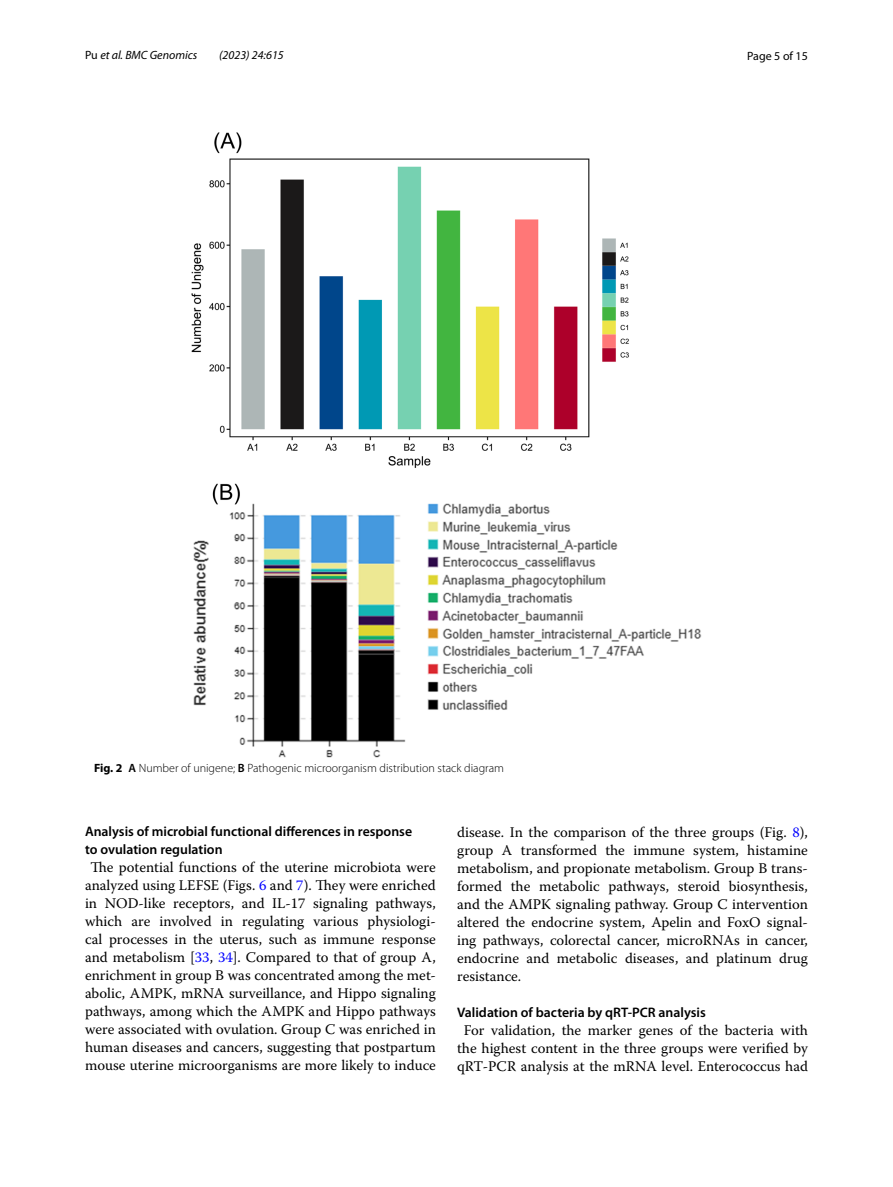
<style>
.page{position:relative;width:893px;height:1187px;background:#fff}
.page>*{position:absolute;margin:0;border:0;box-sizing:border-box;transform-origin:0 0}
.t1{font:14.7px/18px "Warnock Pro";color:#000;text-align:center}
.t2{font:600 13.8px/18px "Myriad Pro";color:#000}
.t3{font:300 12px "Myriad Pro";color:#000}
.t4{font:italic 12px "Myriad Pro";color:#000}
.t5{font:12px "Myriad Pro";color:#000}
.s1{font-style:normal}
.s2{font-weight:700}
.s3{font-weight:600}
.s4{color:#00f}
</style>
<div class="page">
<img style="left:191px;top:133px;width:511px;height:624px">
<p class="t4" style="left:85px;top:48px;width:114px"><span class="s1">Pu</span> et al. BMC Genomics</p>
<p class="t4" style="left:219px;top:48px;width:66px">(2023) 24:615</p>
<p class="t5" style="left:747px;top:48px;width:62px">Page 5 of 15</p>
<p class="t3" style="left:94px;top:761px;width:411px"><span class="s2">Fig. 2</span> <span class="s3">A</span> Number of unigene; <span class="s3">B</span> Pathogenic microorganism distribution stack diagram</p>
<p class="t2" style="left:85px;top:822px;width:329px">Analysis of microbial functional differences in response to ovulation regulation</p>
<p class="t1" style="left:85px;top:858px;width:352px">The potential functions of the uterine microbiota were analyzed using LEFSE (Figs. <span class="s4">6</span> and <span class="s4">7</span>). They were enriched in NOD-like receptors, and IL-17 signaling pathways, which are involved in regulating various physiologi&shy;cal processes in the uterus, such as immune response and metabolism [<span class="s4">33</span>, <span class="s4">34</span>]. Compared to that of group A, enrichment in group B was concentrated among the met&shy;abolic, AMPK, mRNA surveillance, and Hippo signaling pathways, among which the AMPK and Hippo pathways were associated with ovulation. Group C was enriched in human diseases and cancers, suggesting that postpartum mouse uterine microorganisms are more likely to induce</p>
<p class="t1" style="left:457px;top:822px;width:352px;text-align:justify">disease. In the comparison of the three groups (Fig. <span class="s4">8</span>), group A transformed the immune system, histamine metabolism, and propionate metabolism. Group B trans&shy;formed the metabolic pathways, steroid biosynthesis, and the AMPK signaling pathway. Group C intervention altered the endocrine system, Apelin and FoxO signal&shy;ing pathways, colorectal cancer, microRNAs in cancer, endocrine and metabolic diseases, and platinum drug resistance.</p>
<p class="t2" style="left:457px;top:1002px;width:250px">Validation of bacteria by qRT‑PCR analysis</p>
<p class="t1" style="left:457px;top:1020px;width:352px">For validation, the marker genes of the bacteria with the highest content in the three groups were verified by qRT-PCR analysis at the mRNA level. Enterococcus had</p>
</div>
